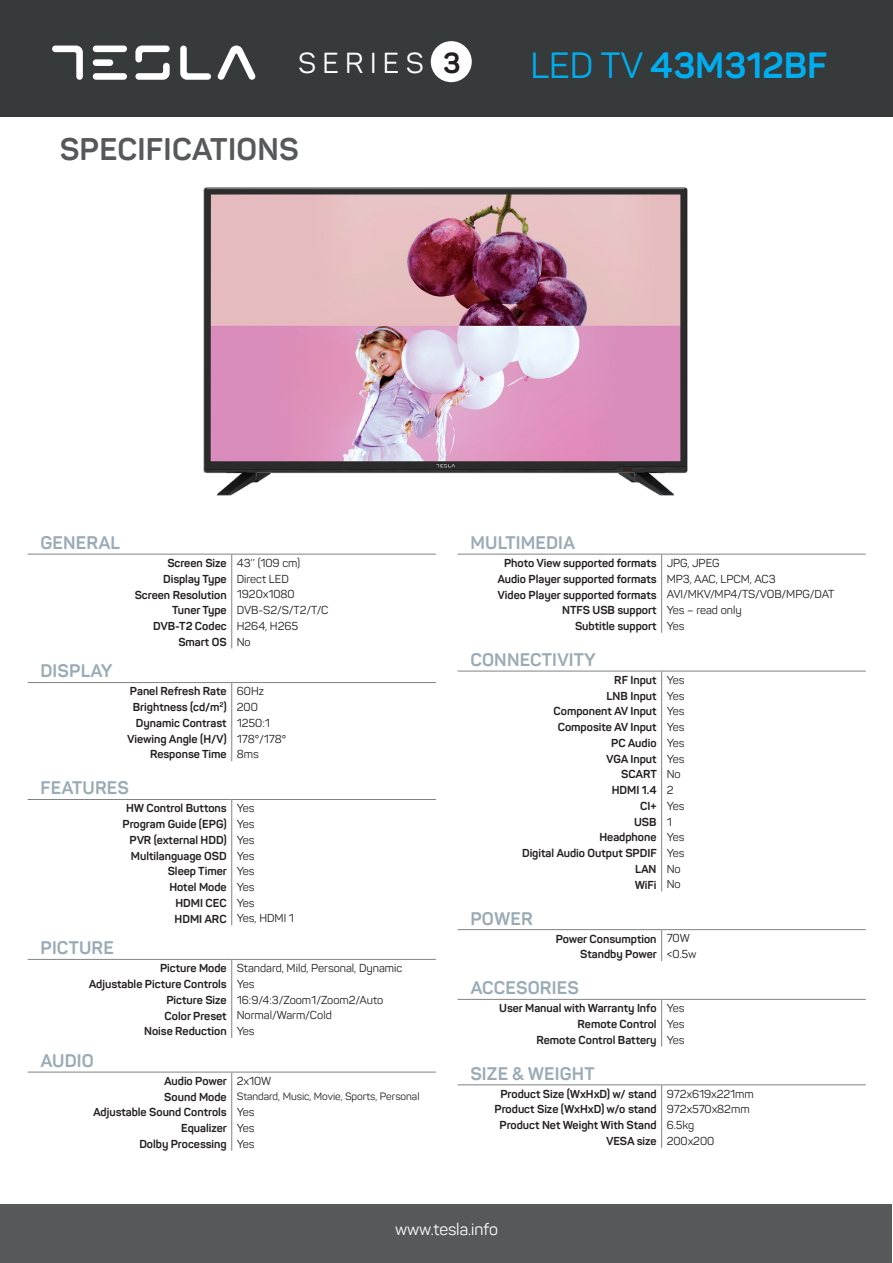
<style>
.page{position:relative;width:893px;height:1263px;background:#fff}
.page>*{position:absolute;margin:0;border:0;box-sizing:border-box;transform-origin:0 0}
.t1{font:700 36px "Panton";color:#00aeef}
.t2{font:700 30.9px "Panton";letter-spacing:.01em;color:#57585a}
.t3{font:28.65px "Panton";letter-spacing:.225em;color:#fff}
.t4{font:700 18px "Panton";letter-spacing:.01em;color:#9aabb5}
.t5{font:16.5px "Panton";color:#fff}
.t6{font:700 11.4px/15.8px "Panton";color:#231f20;text-align:right}
.t7{font:11.4px "Panton";color:#231f20}
.t8{font:10.5px "Panton";color:#231f20}
.s1{font-weight:700;color:#231f20}
.s2{font-weight:400}
.s3{font-weight:700}
.s4{font-weight:700;font-size:11.4px}
</style>
<div class="page">
<div style="left:0;top:0;width:893px;height:117px;background:#363a3b"></div>
<div style="left:1px;top:1204px;width:891px;height:58px;background:#57585a"></div>
<div style="left:431px;top:41px;width:41px;height:41px;background:#fff;border-radius:50%"></div>
<svg style="left:232px;top:555px;width:204px;height:596px"></svg>
<svg style="left:231px;top:555px;width:1px;height:93px"></svg>
<svg style="left:231px;top:683px;width:1px;height:78px"></svg>
<svg style="left:231px;top:800px;width:1px;height:125px"></svg>
<svg style="left:231px;top:960px;width:1px;height:78px"></svg>
<svg style="left:231px;top:1073px;width:1px;height:78px"></svg>
<hr style="left:28px;top:554px;width:204px;height:1px;background:#808285">
<hr style="left:232px;top:554px;width:204px;height:1px;background:#808285">
<hr style="left:28px;top:682px;width:204px;height:1px;background:#808285">
<hr style="left:232px;top:682px;width:204px;height:1px;background:#808285">
<hr style="left:28px;top:799px;width:204px;height:1px;background:#808285">
<hr style="left:232px;top:799px;width:204px;height:1px;background:#808285">
<hr style="left:28px;top:959px;width:204px;height:1px;background:#808285">
<hr style="left:232px;top:959px;width:204px;height:1px;background:#808285">
<hr style="left:28px;top:1072px;width:204px;height:1px;background:#808285">
<hr style="left:232px;top:1072px;width:204px;height:1px;background:#808285">
<svg style="left:662px;top:555px;width:204px;height:491px"></svg>
<hr style="left:458px;top:929px;width:204px;height:1px;background:#808285">
<hr style="left:662px;top:929px;width:204px;height:1px;background:#808285">
<svg style="left:661px;top:555px;width:1px;height:78px"></svg>
<svg style="left:661px;top:672px;width:1px;height:219px"></svg>
<svg style="left:661px;top:930px;width:1px;height:31px"></svg>
<svg style="left:661px;top:1000px;width:1px;height:46px"></svg>
<svg style="left:661px;top:1085px;width:1px;height:63px"></svg>
<hr style="left:458px;top:554px;width:204px;height:1px;background:#808285">
<hr style="left:662px;top:554px;width:204px;height:1px;background:#808285">
<hr style="left:458px;top:671px;width:204px;height:1px;background:#808285">
<hr style="left:662px;top:671px;width:204px;height:1px;background:#808285">
<hr style="left:458px;top:999px;width:204px;height:1px;background:#808285">
<hr style="left:662px;top:999px;width:204px;height:1px;background:#808285">
<hr style="left:458px;top:1084px;width:204px;height:1px;background:#808285">
<hr style="left:662px;top:1084px;width:204px;height:1px;background:#808285">
<svg style="left:218px;top:46px;width:38px;height:34px"></svg>
<svg style="left:52px;top:46px;width:31px;height:34px"></svg>
<svg style="left:135px;top:46px;width:35px;height:34px"></svg>
<svg style="left:180px;top:46px;width:31px;height:34px"></svg>
<div style="left:93px;top:46px;width:34px;height:6px;background:#fff;border-radius:3px"></div>
<div style="left:93px;top:59px;width:20px;height:7px;background:#fff;border-radius:3px"></div>
<div style="left:93px;top:73px;width:34px;height:7px;background:#fff;border-radius:3px"></div>
<img style="left:203px;top:187px;width:485px;height:309px">
<h3 class="t3" style="left:298px;top:45px;width:164px">SERIES <span class="s1">3</span></h3>
<h1 class="t1" style="left:530px;top:43px;width:298px"><span class="s2">LED TV</span> 43M312BF</h1>
<h2 class="t2" style="left:60px;top:130px;width:241px">SPECIFICATIONS</h2>
<h3 class="t4" style="left:40px;top:532px;width:81px">GENERAL</h3>
<h3 class="t4" style="left:40px;top:660px;width:73px">DISPLAY</h3>
<p class="t7" style="left:167px;top:556px;width:134px"><span class="s3">Screen Size</span> 43’’ (109 cm)</p>
<p class="t6" style="left:163px;top:571px;width:127px">Display Type <span class="s2">Direct LED</span></p>
<p class="t6" style="left:135px;top:587px;width:162px">Screen Resolution <span class="s2">1920x1080</span></p>
<p class="t7" style="left:172px;top:603px;width:158px"><span class="s3">Tuner Type</span> DVB-S2/S/T2/T/C</p>
<p class="t6" style="left:153px;top:618px;width:147px">DVB-T2 Codec <span class="s2">H264, H265</span></p>
<p class="t6" style="left:178px;top:634px;width:74px">Smart OS <span class="s2">No</span></p>
<p class="t6" style="left:130px;top:683px;width:135px">Panel Refresh Rate <span class="s2">60Hz</span></p>
<p class="t6" style="left:133px;top:699px;width:126px">Brightness (cd/m<sup>2</sup>) <span class="s2">200</span></p>
<p class="t6" style="left:136px;top:715px;width:135px">Dynamic Contrast <span class="s2">1250:1</span></p>
<p class="t6" style="left:127px;top:731px;width:161px">Viewing Angle (H/V) <span class="s2">178°/178°</span></p>
<p class="t6" style="left:150px;top:746px;width:110px">Response Time <span class="s2">8ms</span></p>
<h3 class="t4" style="left:40px;top:777px;width:90px">FEATURES</h3>
<p class="t6" style="left:126px;top:800px;width:130px">HW Control Buttons <span class="s2">Yes</span></p>
<p class="t6" style="left:123px;top:816px;width:134px">Program Guide (EPG) <span class="s2">Yes</span></p>
<p class="t6" style="left:130px;top:832px;width:126px">PVR (external HDD) <span class="s2">Yes</span></p>
<p class="t6" style="left:131px;top:848px;width:125px">Multilanguage OSD <span class="s2">Yes</span></p>
<p class="t6" style="left:168px;top:863px;width:88px">Sleep Timer <span class="s2">Yes</span></p>
<p class="t6" style="left:169px;top:879px;width:87px">Hotel Mode <span class="s2">Yes</span></p>
<p class="t6" style="left:175px;top:895px;width:81px">HDMI CEC <span class="s2">Yes</span></p>
<p class="t7" style="left:175px;top:911px;width:121px"><span class="s3">HDMI ARC</span> Yes, HDMI 1</p>
<h3 class="t4" style="left:40px;top:937px;width:75px">PICTURE</h3>
<p class="t7" style="left:160px;top:961px;width:244px"><span class="s3">Picture Mode</span> Standard, Mild, Personal, Dynamic</p>
<p class="t6" style="left:89px;top:976px;width:167px">Adjustable Picture Controls <span class="s2">Yes</span></p>
<p class="t7" style="left:166px;top:993px;width:218px"><span class="s3">Picture Size</span> 16:9/4:3/Zoom1/Zoom2/Auto</p>
<p class="t7" style="left:165px;top:1008px;width:169px"><span class="s3">Color Preset</span> Normal/Warm/Cold</p>
<p class="t6" style="left:144px;top:1023px;width:112px">Noise Reduction <span class="s2">Yes</span></p>
<h3 class="t4" style="left:40px;top:1049px;width:55px">AUDIO</h3>
<p class="t6" style="left:164px;top:1073px;width:109px">Audio Power <span class="s2">2x10W</span></p>
<p class="t8" style="left:164px;top:1090px;width:257px"><span class="s4">Sound Mode</span> Standard, Music, Movie, Sports, Personal</p>
<p class="t6" style="left:93px;top:1104px;width:163px">Adjustable Sound Controls <span class="s2">Yes<br></span>Equalizer <span class="s2">Yes<br></span>Dolby Processing <span class="s2">Yes</span></p>
<h3 class="t4" style="left:470px;top:532px;width:106px">MULTIMEDIA</h3>
<p class="t6" style="left:504px;top:555px;width:217px">Photo View supported formats <span class="s2">JPG, JPEG</span></p>
<p class="t6" style="left:497px;top:571px;width:280px">Audio Player supported formats <span class="s2">MP3, AAC, LPCM, AC3</span></p>
<p class="t6" style="left:498px;top:587px;width:338px">Video Player supported formats <span class="s2">AVI/MKV/MP4/TS/VOB/MPG/DAT</span></p>
<p class="t6" style="left:562px;top:602px;width:181px">NTFS USB support <span class="s2">Yes – read only</span></p>
<p class="t6" style="left:575px;top:618px;width:111px">Subtitle support <span class="s2">Yes</span></p>
<h3 class="t4" style="left:470px;top:648px;width:127px">CONNECTIVITY</h3>
<p class="t6" style="left:614px;top:672px;width:72px">RF Input <span class="s2">Yes</span></p>
<p class="t6" style="left:606px;top:688px;width:79px">LNB Input <span class="s2">Yes</span></p>
<p class="t6" style="left:553px;top:703px;width:132px">Component AV Input <span class="s2">Yes</span></p>
<p class="t6" style="left:558px;top:719px;width:128px">Composite AV Input <span class="s2">Yes</span></p>
<p class="t6" style="left:611px;top:735px;width:75px">PC Audio <span class="s2">Yes</span></p>
<p class="t6" style="left:606px;top:751px;width:80px">VGA Input <span class="s2">Yes</span></p>
<p class="t6" style="left:621px;top:766px;width:61px">SCART <span class="s2">No</span></p>
<p class="t6" style="left:612px;top:782px;width:63px">HDMI 1.4 <span class="s2">2</span></p>
<p class="t6" style="left:640px;top:798px;width:46px">CI+ <span class="s2">Yes</span></p>
<p class="t6" style="left:634px;top:814px;width:39px">USB <span class="s2">1</span></p>
<p class="t6" style="left:599px;top:829px;width:87px">Headphone <span class="s2">Yes</span></p>
<p class="t6" style="left:522px;top:845px;width:164px">Digital Audio Output SPDIF <span class="s2">Yes</span></p>
<p class="t6" style="left:635px;top:861px;width:47px">LAN <span class="s2">No</span></p>
<p class="t6" style="left:635px;top:877px;width:47px">WiFi <span class="s2">No</span></p>
<h3 class="t4" style="left:470px;top:907px;width:64px">POWER</h3>
<p class="t6" style="left:580px;top:930px;width:118px;text-align:left;text-indent:-25px">Power Consumption <span class="s2">70W<br></span>Standby Power <span class="s2">&lt;0.5w</span></p>
<h3 class="t4" style="left:470px;top:977px;width:110px">ACCESORIES</h3>
<p class="t6" style="left:499px;top:1000px;width:187px">User Manual with Warranty Info <span class="s2">Yes<br></span>Remote Control <span class="s2">Yes<br></span>Remote Control Battery <span class="s2">Yes</span></p>
<h3 class="t4" style="left:470px;top:1062px;width:126px">SIZE &amp; WEIGHT</h3>
<p class="t6" style="left:500px;top:1086px;width:255px">Product Size (WxHxD) w/ stand <span class="s2">972x619x221mm</span></p>
<p class="t6" style="left:495px;top:1101px;width:257px">Product Size (WxHxD) w/o stand <span class="s2">972x570x82mm</span></p>
<p class="t6" style="left:500px;top:1117px;width:196px">Product Net Weight With Stand <span class="s2">6.5kg</span></p>
<p class="t6" style="left:606px;top:1133px;width:110px">VESA size <span class="s2">200x200</span></p>
<h3 class="t5" style="left:395px;top:1219px;width:104px">www.tesla.info</h3>
</div>
